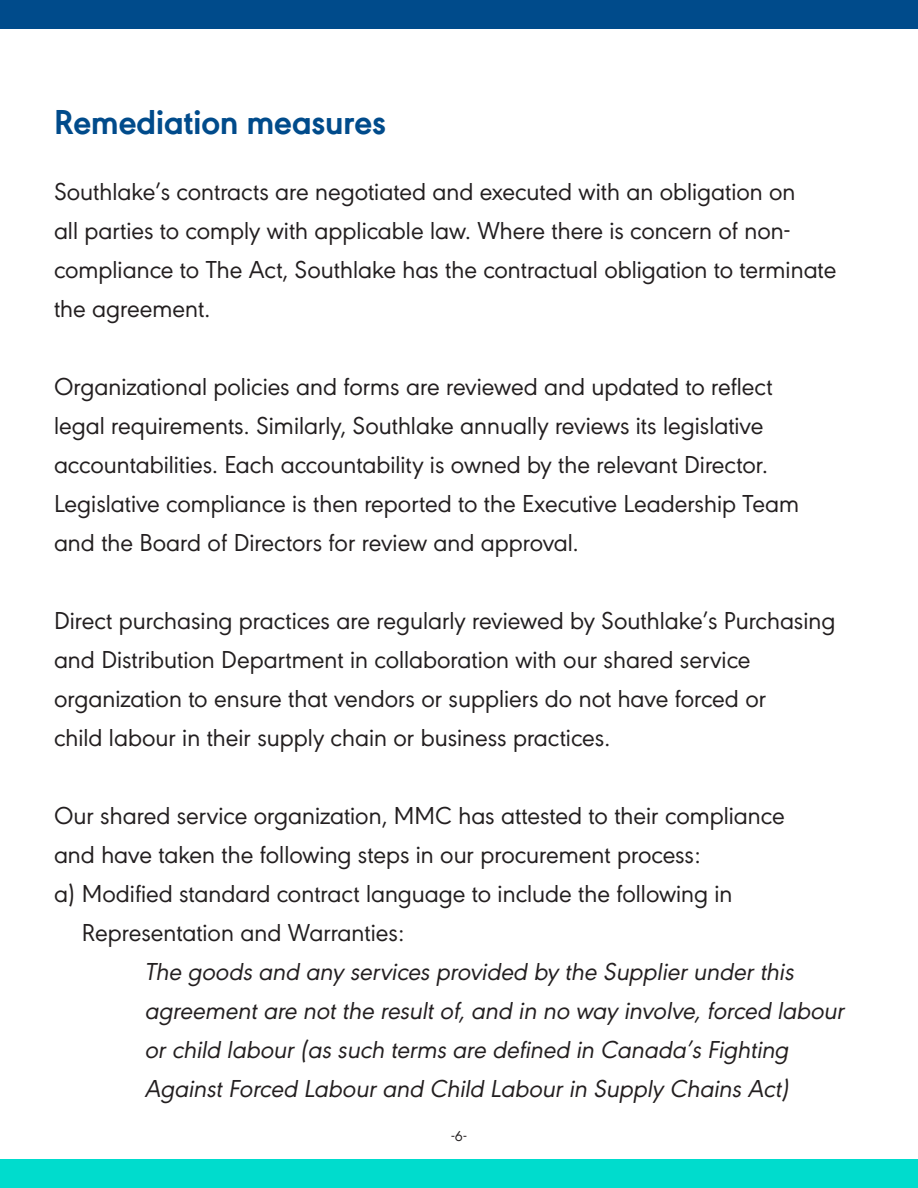
<style>
.page{position:relative;width:918px;height:1188px;background:#fff}
.page>*{position:absolute;margin:0;border:0;box-sizing:border-box;transform-origin:0 0}
.t1{font:700 36px "URW Geometric";color:#004b8b}
.t2{font:25.5px/39px "URW Geometric";color:#231f20}
.t3{font:italic 25.5px/39px "URW Geometric";color:#231f20}
.t4{font:15px "URW Geometric";color:#231f20}
</style>
<div class="page">
<div style="left:0;top:0;width:918px;height:28px;background:#004b8b"></div>
<div style="left:0;top:1160px;width:918px;height:28px;background:#00dccd"></div>
<p class="t1" style="left:54px;top:95px;width:334px">Remediation measures</p>
<p class="t2" style="left:54px;top:170px;width:743px">Southlake’s contracts are negotiated and executed with an obligation on</p>
<p class="t2" style="left:54px;top:209px;width:738px">all parties to comply with applicable law. Where there is concern of non-</p>
<p class="t2" style="left:54px;top:248px;width:784px">compliance to The Act, Southlake has the contractual obligation to terminate the agreement.</p>
<p class="t2" style="left:54px;top:365px;width:720px">Organizational policies and forms are reviewed and updated to reflect legal requirements. Similarly, Southlake annually reviews its legislative accountabilities. Each accountability is owned by the relevant Director.</p>
<p class="t2" style="left:54px;top:482px;width:747px">Legislative compliance is then reported to the Executive Leadership Team</p>
<p class="t2" style="left:54px;top:521px;width:526px">and the Board of Directors for review and approval.</p>
<p class="t2" style="left:54px;top:599px;width:783px">Direct purchasing practices are regularly reviewed by Southlake’s Purchasing and Distribution Department in collaboration with our shared service organization to ensure that vendors or suppliers do not have forced or<br>child labour in their supply chain or business practices.</p>
<p class="t2" style="left:54px;top:794px;width:732px">Our shared service organization, MMC has attested to their compliance and have taken the following steps in our procurement process:</p>
<p class="t2" style="left:82px;top:872px;width:652px;text-indent:-28px">a) Modified standard contract language to include the following in<br>Representation and Warranties:</p>
<p class="t3" style="left:145px;top:950px;width:701px">The goods and any services provided by the Supplier under this agreement are not the result of, and in no way involve, forced labour or child labour (as such terms are defined in Canada’s Fighting Against Forced Labour and Child Labour in Supply Chains Act)</p>
<p class="t4" style="left:451px;top:1125px;width:17px">-6-</p>
</div>
